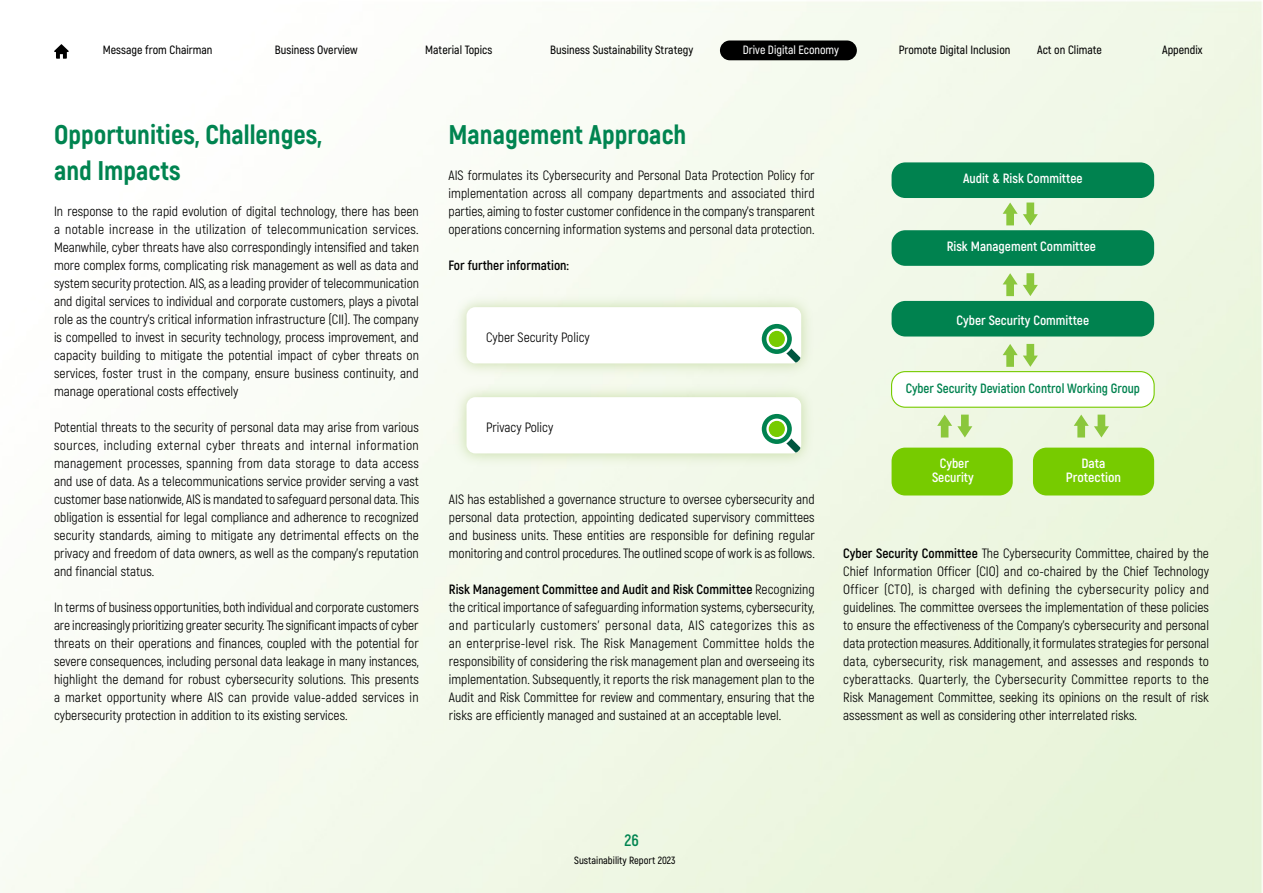
<style>
.page{position:relative;width:1263px;height:893px;background:#fff}
.page>*{position:absolute;margin:0;border:0;box-sizing:border-box;transform-origin:0 0}
.t1{font:800 27px/36px "Akrobat";color:#008450}
.t2{font:700 16.5px "Akrobat";color:#008450}
.t3{font:13.5px/18px "Akrobat";color:#000;text-align:justify}
.t4{font:700 13.5px/14px "Akrobat";color:#fff;text-align:center}
.t5{font:700 13.5px "Akrobat";color:#00824f}
.t6{font:700 13.5px "Akrobat";color:#000}
.t7{font:700 13.5px/14px "Akrobat";color:#fff;text-align:center;scale:1.04 1}
.t8{font:600 12px "Akrobat";color:#000}
.t9{font:600 12px "Akrobat";color:#fff}
.t10{font:600 10.5px "Akrobat";color:#000}
.s1{font-weight:700}
</style>
<div class="page">
<img style="left:0;top:1px;width:1262px;height:892px">
<svg style="left:54px;top:44px;width:15px;height:15px"></svg>
<div style="left:720px;top:41px;width:137px;height:19px;background:#000;border-radius:10px"></div>
<div style="left:891px;top:162px;width:263px;height:36px;background:#00824f;border-radius:14px"></div>
<div style="left:891px;top:230px;width:263px;height:36px;background:#00824f;border-radius:14px"></div>
<div style="left:891px;top:301px;width:263px;height:35px;background:#00824f;border-radius:14px"></div>
<div style="left:891px;top:372px;width:263px;height:35px;background:#fff;border-radius:14px"></div>
<div style="left:891px;top:371px;width:264px;height:37px;border:1px solid #77cb00;border-radius:14px"></div>
<div style="left:891px;top:448px;width:122px;height:47px;background:#77cb00;border-radius:14px"></div>
<div style="left:1033px;top:448px;width:121px;height:47px;background:#77cb00;border-radius:14px"></div>
<svg style="left:1003px;top:203px;width:35px;height:22px"></svg>
<svg style="left:1003px;top:273px;width:35px;height:23px"></svg>
<svg style="left:1003px;top:344px;width:35px;height:23px"></svg>
<svg style="left:937px;top:415px;width:35px;height:22px"></svg>
<svg style="left:1074px;top:415px;width:35px;height:22px"></svg>
<img style="left:449px;top:290px;width:366px;height:181px">
<div style="left:466px;top:307px;width:335px;height:56px;background:#fff;border-radius:9px"></div>
<svg style="left:762px;top:324px;width:39px;height:39px"></svg>
<div style="left:466px;top:397px;width:335px;height:56px;background:#fff;border-radius:9px"></div>
<svg style="left:762px;top:414px;width:39px;height:39px"></svg>
<p class="t8" style="left:103px;top:42px;width:111px">Message from Chairman</p>
<p class="t8" style="left:275px;top:42px;width:84px">Business Overview</p>
<p class="t8" style="left:425px;top:42px;width:69px">Material Topics</p>
<p class="t8" style="left:550px;top:42px;width:145px">Business Sustainability Strategy</p>
<p class="t8" style="left:899px;top:42px;width:113px">Promote Digital Inclusion</p>
<p class="t8" style="left:1037px;top:42px;width:66px">Act on Climate</p>
<p class="t8" style="left:1162px;top:42px;width:42px">Appendix</p>
<p class="t9" style="left:743px;top:42px;width:98px">Drive Digital Economy</p>
<h1 class="t1" style="left:54px;top:116px;width:270px">Opportunities, Challenges, and Impacts</h1>
<p class="t3" style="left:54px;top:202px;width:367px">In response to the rapid evolution of digital technology, there has been a notable increase in the utilization of telecommunication services.<br>Meanwhile, cyber threats have also correspondingly intensified and taken more complex forms, complicating risk management as well as data and system security protection. AIS, as a leading provider of telecommunication and digital services to individual and corporate customers, plays a pivotal role as the country’s critical information infrastructure (CII). The company is compelled to invest in security technology, process improvement, and capacity building to mitigate the potential impact of cyber threats on services, foster trust in the company, ensure business continuity, and manage operational costs effectively</p>
<p class="t3" style="left:54px;top:418px;width:367px">Potential threats to the security of personal data may arise from various sources, including external cyber threats and internal information management processes, spanning from data storage to data access and use of data. As a telecommunications service provider serving a vast customer base nationwide, AIS is mandated to safeguard personal data. This obligation is essential for legal compliance and adherence to recognized security standards, aiming to mitigate any detrimental effects on the privacy and freedom of data owners, as well as the company’s reputation and financial status.</p>
<p class="t3" style="left:54px;top:598px;width:366px">In terms of business opportunities, both individual and corporate customers are increasingly prioritizing greater security. The significant impacts of cyber threats on their operations and finances, coupled with the potential for severe consequences, including personal data leakage in many instances, highlight the demand for robust cybersecurity solutions. This presents a market opportunity where AIS can provide value-added services in cybersecurity protection in addition to its existing services.</p>
<h1 class="t1" style="left:448px;top:116px;width:239px">Management Approach</h1>
<p class="t3" style="left:448px;top:166px;width:368px">AIS formulates its Cybersecurity and Personal Data Protection Policy for implementation across all company departments and associated third parties, aiming to foster customer confidence in the company’s transparent operations concerning information systems and personal data protection.</p>
<p class="t6" style="left:448px;top:257px;width:122px">For further information:</p>
<p class="t3" style="left:486px;top:328px;width:105px">Cyber Security Policy</p>
<p class="t3" style="left:486px;top:418px;width:69px">Privacy Policy</p>
<p class="t3" style="left:449px;top:490px;width:367px">AIS has established a governance structure to oversee cybersecurity and personal data protection, appointing dedicated supervisory committees and business units. These entities are responsible for defining regular monitoring and control procedures. The outlined scope of work is as follows.</p>
<p class="t3" style="left:449px;top:580px;width:367px"><span class="s1">Risk Management Committee and Audit and Risk Committee</span> Recognizing the critical importance of safeguarding information systems, cybersecurity, and particularly customers’ personal data, AIS categorizes this as an enterprise-level risk. The Risk Management Committee holds the responsibility of considering the risk management plan and overseeing its implementation. Subsequently, it reports the risk management plan to the Audit and Risk Committee for review and commentary, ensuring that the risks are efficiently managed and sustained at an acceptable level.</p>
<p class="t4" style="left:963px;top:172px;width:121px">Audit &amp; Risk Committee</p>
<p class="t4" style="left:947px;top:240px;width:151px">Risk Management Committee</p>
<p class="t4" style="left:956px;top:313px;width:134px">Cyber Security Committee</p>
<p class="t5" style="left:906px;top:379px;width:236px">Cyber Security Deviation Control Working Group</p>
<p class="t4" style="left:932px;top:456px;width:43px">Cyber<br>Security</p>
<p class="t7" style="left:1066px;top:456px;width:55px">Data<br>Protection</p>
<p class="t3" style="left:843px;top:544px;width:367px"><span class="s1">Cyber Security Committee</span> The Cybersecurity Committee, chaired by the Chief Information Officer (CIO) and co-chaired by the Chief Technology Officer (CTO), is charged with defining the cybersecurity policy and guidelines. The committee oversees the implementation of these policies to ensure the effectiveness of the Company’s cybersecurity and personal data protection measures. Additionally, it formulates strategies for personal data, cybersecurity, risk management, and assesses and responds to cyberattacks. Quarterly, the Cybersecurity Committee reports to the Risk Management Committee, seeking its opinions on the result of risk assessment as well as considering other interrelated risks.</p>
<p class="t2" style="left:624px;top:830px;width:16px">26</p>
<p class="t10" style="left:574px;top:854px;width:103px">Sustainability Report 2023</p>
</div>
